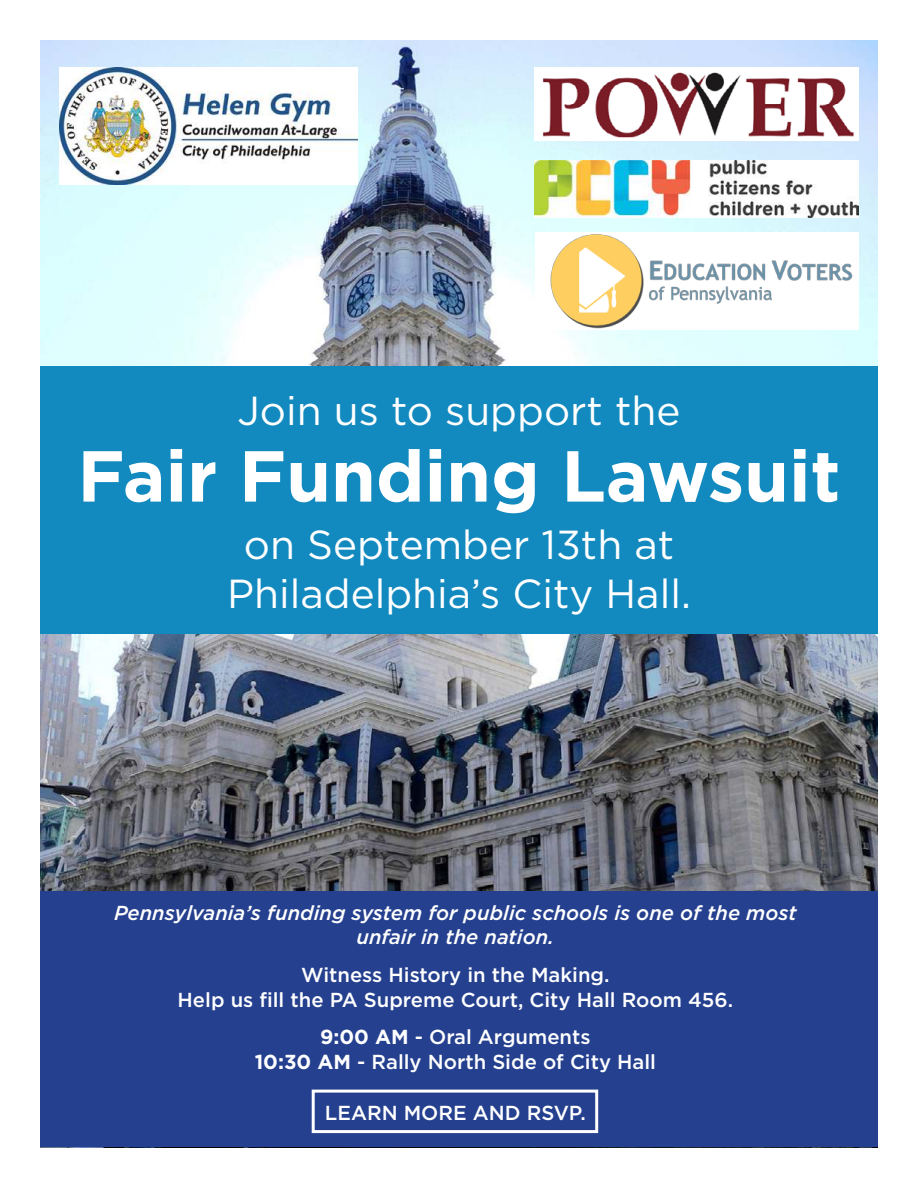
<style>
.page{position:relative;width:918px;height:1188px;background:#fff}
.page>*{position:absolute;margin:0;border:0;box-sizing:border-box;transform-origin:0 0}
.t1{font:700 72px "Gotham";color:#fff}
.t2{font:40.5px/48.6px "Gotham";color:#fff;text-align:center}
.t3{font:500 20.25px/24.3px "Gotham";color:#fff;text-align:center}
.t4{font:italic 500 20.25px/24.3px "Gotham";color:#fff;text-align:center}
.s1{font-weight:700}
</style>
<div class="page">
<img style="left:40px;top:41px;width:838px;height:1107px">
<div style="left:41px;top:366px;width:837px;height:267px;background:#128abf"></div>
<div style="left:41px;top:891px;width:837px;height:255px;background:#24408e"></div>
<div style="left:312px;top:1090px;width:286px;height:43px;border:3px solid #fff"></div>
<img style="left:535px;top:68px;width:324px;height:73px">
<img style="left:59px;top:68px;width:298px;height:116px">
<img style="left:535px;top:160px;width:324px;height:58px">
<img style="left:535px;top:232px;width:324px;height:97px">
<h2 class="t2" style="left:238px;top:388px;width:444px">Join us to support the</h2>
<h1 class="t1" style="left:77px;top:444px;width:765px">Fair Funding Lawsuit</h1>
<h2 class="t2" style="left:227px;top:523px;width:465px">on September 13th at<br>Philadelphia’s City Hall.</h2>
<p class="t4" style="left:114px;top:902px;width:684px">Pennsylvania’s funding system for public schools is one of the most unfair in the nation.</p>
<p class="t3" style="left:178px;top:964px;width:557px">Witness History in the Making.<br>Help us fill the PA Supreme Court, City Hall Room 456.</p>
<p class="t3" style="left:255px;top:1026px;width:403px"><span class="s1">9:00 AM</span> - Oral Arguments<br><span class="s1">10:30 AM</span> - Rally North Side of City Hall</p>
<p class="t3" style="left:325px;top:1102px;width:262px">LEARN MORE AND RSVP.</p>
</div>
